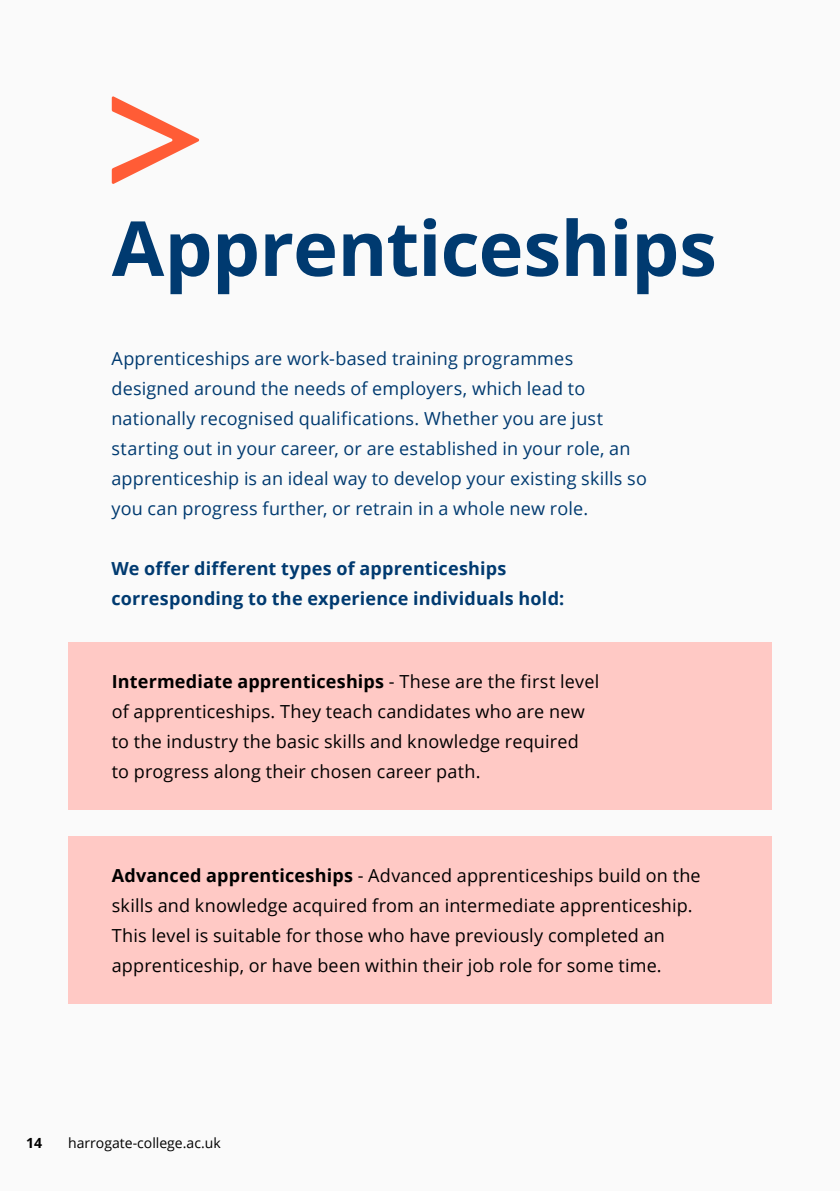
<style>
.page{position:relative;width:840px;height:1191px;background:#fff}
.page>*{position:absolute;margin:0;border:0;box-sizing:border-box;transform-origin:0 0}
.t1{font:700 76px "Open Sans";letter-spacing:-.01em;color:#003a70}
.t2{font:18px/30px "Open Sans";letter-spacing:.01em;color:#000}
.t3{font:18px/30px "Open Sans";letter-spacing:.01em;color:#003a70}
.t4{font:700 18px/30px "Open Sans";letter-spacing:.01em;color:#003a70}
.t5{font:14px "Open Sans";color:#000}
.t6{font:700 14px "Open Sans";color:#000}
.s1{font-weight:700}
</style>
<div class="page">
<div style="left:0;top:0;width:839px;height:1191px;background:#fafafa"></div>
<svg style="left:112px;top:96px;width:87px;height:88px"></svg>
<div style="left:68px;top:642px;width:703px;height:168px;background:#ffc9c5"></div>
<div style="left:68px;top:836px;width:703px;height:168px;background:#ffc9c5"></div>
<h1 class="t1" style="left:112px;top:195px;width:606px">Apprenticeships</h1>
<p class="t3" style="left:111px;top:343px;width:536px">Apprenticeships are work-based training programmes designed around the needs of employers, which lead to nationally recognised qualifications. Whether you are just starting out in your career, or are established in your role, an apprenticeship is an ideal way to develop your existing skills so you can progress further, or retrain in a whole new role.</p>
<p class="t4" style="left:111px;top:553px;width:454px">We offer different types of apprenticeships corresponding to the experience individuals hold:</p>
<p class="t2" style="left:112px;top:666px;width:489px"><span class="s1">Intermediate apprenticeships</span> - These are the first level of apprenticeships. They teach candidates who are new to the industry the basic skills and knowledge required to progress along their chosen career path.</p>
<p class="t2" style="left:112px;top:860px;width:590px"><span class="s1">Advanced apprenticeships</span> - Advanced apprenticeships build on the skills and knowledge acquired from an intermediate apprenticeship.<br>This level is suitable for those who have previously completed an apprenticeship, or have been within their job role for some time.</p>
<p class="t6" style="left:26px;top:1133px;width:17px">14</p>
<p class="t5" style="left:68px;top:1133px;width:154px">harrogate-college.ac.uk</p>
</div>
